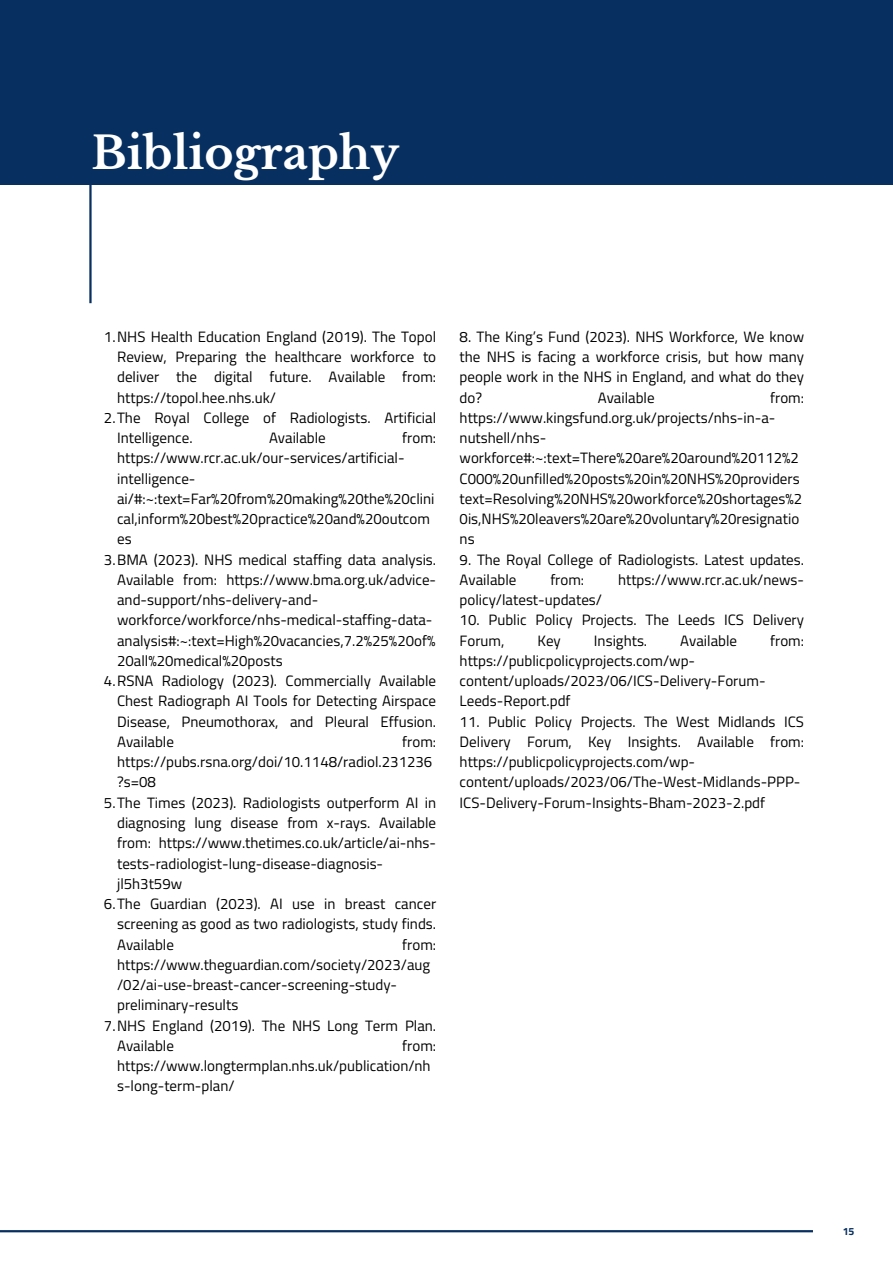
<style>
.page{position:relative;width:893px;height:1264px;background:#fff}
.page>*{position:absolute;margin:0;border:0;box-sizing:border-box;transform-origin:0 0}
.t1{font:700 44.25px "Libre Baskerville";color:#fff}
.t2{font:15px/20.2px "Titillium Web";color:#000}
.t3{font:700 10.5px "Titillium Web";color:#072f5f}
</style>
<div class="page">
<div style="left:0;top:0;width:892px;height:184px;background:#072f5f"></div>
<hr style="left:89px;top:184px;width:3px;height:119px;background:#072f5f">
<hr style="left:0;top:1230px;width:812px;height:2px;background:#072f5f">
<h1 class="t1" style="left:92px;top:126px;width:309px">Bibliography</h1>
<p class="t2" style="left:117px;top:326px;width:320px;text-align:justify;text-indent:-13px">1.NHS Health Education England (2019). The Topol Review, Preparing the healthcare workforce to deliver the digital future. Available from: https://topol.hee.nhs.uk/</p>
<p class="t2" style="left:117px;top:407px;width:320px;text-indent:-13px">2.The Royal College of Radiologists. Artificial<br>Intelligence.</p>
<p class="t2" style="left:117px;top:427px;width:320px;text-indent:285px">from: https://www.rcr.ac.uk/our-services/artificial&shy;intelligence&shy;ai/#:~:text=Far%20from%20making%20the%20clini cal,inform%20best%20practice%20and%20outcom es</p>
<p class="t2" style="left:117px;top:549px;width:320px;text-indent:-13px">3.BMA (2023). NHS medical staffing data analysis.<br>Available from: https://www.bma.org.uk/advice&shy;and-support/nhs-delivery-and&shy;workforce/workforce/nhs-medical-staffing-data&shy;analysis#:~:text=High%20vacancies,7.2%25%20of% 20all%20medical%20posts</p>
<p class="t2" style="left:117px;top:670px;width:320px;text-align:justify;text-indent:-13px">4.RSNA Radiology (2023). Commercially Available Chest Radiograph AI Tools for Detecting Airspace Disease, Pneumothorax, and Pleural Effusion.<br>Available</p>
<p class="t2" style="left:269px;top:427px;width:58px">Available</p>
<p class="t2" style="left:117px;top:731px;width:320px;text-indent:285px">from: https://pubs.rsna.org/doi/10.1148/radiol.231236 ?s=08</p>
<p class="t2" style="left:117px;top:792px;width:320px;text-indent:-13px">5.The Times (2023). Radiologists outperform AI in diagnosing lung disease from x-rays. Available from: https://www.thetimes.co.uk/article/ai-nhs&shy;tests-radiologist-lung-disease-diagnosis&shy;jl5h3t59w</p>
<p class="t2" style="left:117px;top:893px;width:320px;text-align:justify;text-indent:-13px">6.The Guardian (2023). AI use in breast cancer screening as good as two radiologists, study finds.<br>Available</p>
<p class="t2" style="left:117px;top:933px;width:320px;text-indent:285px">from: https://www.theguardian.com/society/2023/aug /02/ai-use-breast-cancer-screening-study&shy;preliminary-results</p>
<p class="t2" style="left:117px;top:1014px;width:320px;text-indent:-13px">7.NHS England (2019). The NHS Long Term Plan.<br>Available</p>
<p class="t2" style="left:117px;top:1035px;width:320px;text-indent:285px">from: https://www.longtermplan.nhs.uk/publication/nh s-long-term-plan/</p>
<p class="t2" style="left:459px;top:326px;width:346px;text-align:justify">8. The King’s Fund (2023). NHS Workforce, We know the NHS is facing a workforce crisis, but how many people work in the NHS in England, and what do they do?</p>
<p class="t2" style="left:459px;top:387px;width:346px;text-indent:310px">from: https://www.kingsfund.org.uk/projects/nhs-in-a&shy;nutshell/nhs&shy;workforce#:~:text=There%20are%20around%20112%2<br>C000%20unfilled%20posts%20in%20NHS%20providers text=Resolving%20NHS%20workforce%20shortages%2<br>0is,NHS%20leavers%20are%20voluntary%20resignatio ns</p>
<p class="t2" style="left:459px;top:549px;width:346px">9. The Royal College of Radiologists. Latest updates.<br>Available</p>
<p class="t2" style="left:597px;top:387px;width:58px">Available</p>
<p class="t2" style="left:550px;top:569px;width:35px">from:</p>
<p class="t2" style="left:618px;top:569px;width:187px">https://www.rcr.ac.uk/news-</p>
<p class="t2" style="left:459px;top:589px;width:144px">policy/latest-updates/</p>
<p class="t2" style="left:459px;top:609px;width:346px">10. Public Policy Projects. The Leeds ICS Delivery<br>Forum,</p>
<p class="t2" style="left:537px;top:630px;width:25px">Key</p>
<p class="t2" style="left:594px;top:630px;width:55px">Insights.</p>
<p class="t2" style="left:680px;top:630px;width:58px">Available</p>
<p class="t2" style="left:770px;top:630px;width:35px">from:</p>
<p class="t2" style="left:459px;top:650px;width:307px">https://publicpolicyprojects.com/wp&shy;content/uploads/2023/06/ICS-Delivery-Forum-<br>Leeds-Report.pdf</p>
<p class="t2" style="left:459px;top:711px;width:346px">11. Public Policy Projects. The West Midlands ICS Delivery Forum, Key Insights. Available from: https://publicpolicyprojects.com/wp&shy;content/uploads/2023/06/The-West-Midlands-PPP-ICS-Delivery-Forum-Insights-Bham-2023-2.pdf</p>
<p class="t3" style="left:842px;top:1222px;width:13px">15</p>
</div>
